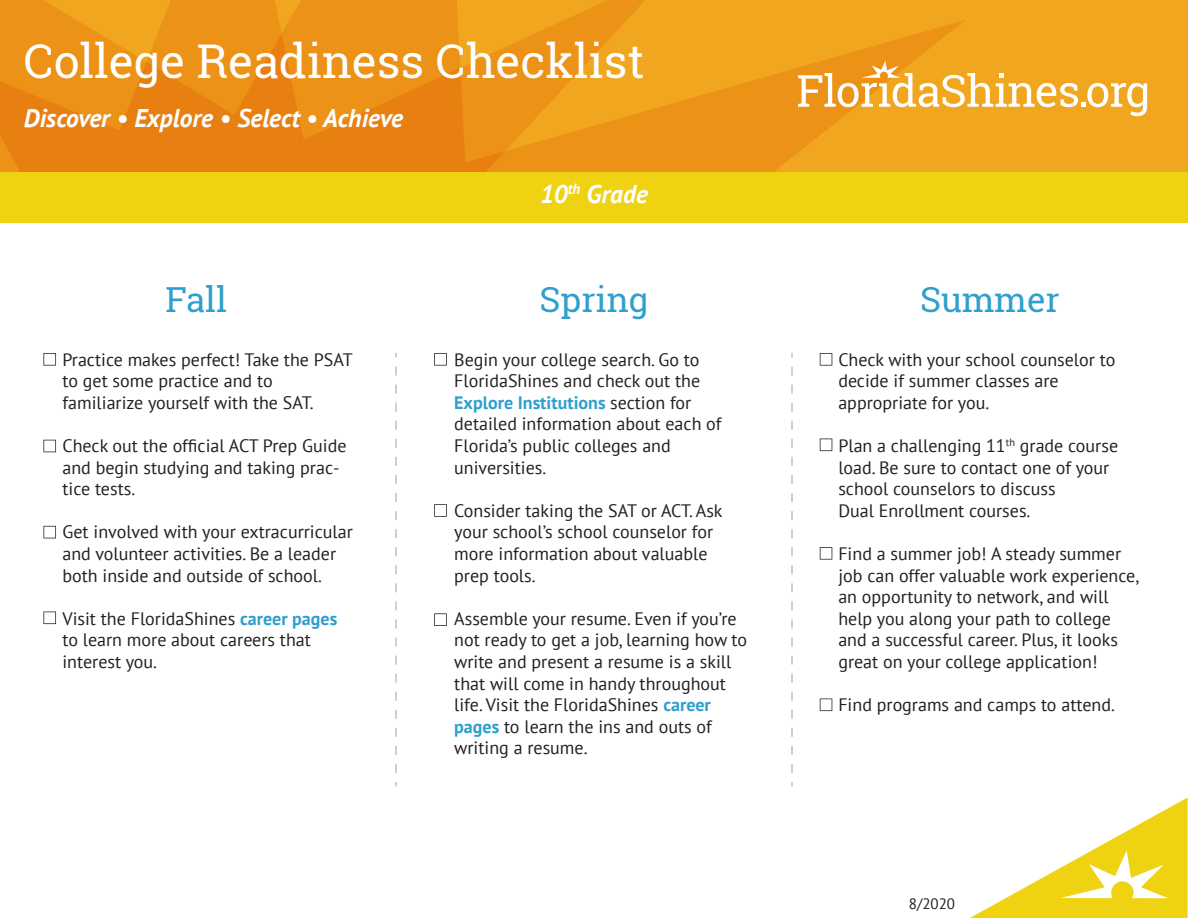
<style>
.page{position:relative;width:1188px;height:918px;background:#fff}
.page>*{position:absolute;margin:0;border:0;box-sizing:border-box;transform-origin:0 0}
.t1{font:46.5px "Roboto Slab";color:#fff}
.t2{font:34.5px "Roboto Slab";color:#2f9fcd}
.t3{font:italic 700 25.5px "PT Sans";color:#fff}
.t4{font:18px/21.6px "PT Sans";color:#231f20}
.t5{font:15px "PT Sans";color:#231f20}
.s1{font-weight:700;color:#2f9fcd}
</style>
<div class="page">
<div style="left:0;top:172px;width:1188px;height:51px;background:#efd212"></div>
<div style="left:0;top:0;width:1188px;height:172px;background:#f0a61e"></div>
<svg style="left:0;top:0;width:965px;height:172px;fill:#ec9217"></svg>
<svg style="left:798px;top:61px;width:349px;height:55px"></svg>
<svg style="left:395px;top:367px;width:2px;height:420px"></svg>
<svg style="left:791px;top:367px;width:2px;height:420px"></svg>
<svg style="left:43px;top:353px;width:13px;height:13px"></svg>
<svg style="left:434px;top:353px;width:13px;height:13px"></svg>
<svg style="left:820px;top:353px;width:12px;height:13px"></svg>
<svg style="left:820px;top:439px;width:12px;height:12px"></svg>
<svg style="left:820px;top:547px;width:12px;height:13px"></svg>
<svg style="left:820px;top:699px;width:12px;height:12px"></svg>
<svg style="left:434px;top:504px;width:13px;height:13px"></svg>
<svg style="left:434px;top:613px;width:13px;height:13px"></svg>
<svg style="left:43px;top:440px;width:13px;height:12px"></svg>
<svg style="left:43px;top:526px;width:13px;height:12px"></svg>
<svg style="left:43px;top:612px;width:13px;height:12px"></svg>
<svg style="left:970px;top:797px;width:218px;height:121px"></svg>
<h1 class="t1" style="left:24px;top:29px;width:622px">College Readiness Checklist</h1>
<h3 class="t3" style="left:24px;top:101px;width:381px">Discover • Explore • Select • Achieve</h3>
<h3 class="t3" style="left:540px;top:177px;width:109px">10<sup>th</sup> Grade</h3>
<h2 class="t2" style="left:165px;top:276px;width:63px">Fall</h2>
<h2 class="t2" style="left:539px;top:276px;width:111px">Spring</h2>
<h2 class="t2" style="left:920px;top:276px;width:141px">Summer</h2>
<p class="t4" style="left:62px;top:348px;width:292px">Practice makes perfect! Take the PSAT to get some practice and to familiarize yourself with the SAT.</p>
<p class="t4" style="left:62px;top:434px;width:286px">Check out the official ACT Prep Guide and begin studying and taking prac&shy;tice tests.</p>
<p class="t4" style="left:62px;top:521px;width:292px">Get involved with your extracurricular and volunteer activities. Be a leader both inside and outside of school.</p>
<p class="t4" style="left:62px;top:607px;width:276px">Visit the FloridaShines <span class="s1">career pages </span>to learn more about careers that interest you.</p>
<p class="t4" style="left:454px;top:348px;width:269px">Begin your college search. Go to<br>FloridaShines and check out the<br><span class="s1">Explore Institutions</span> section for detailed information about each of<br>Florida’s public colleges and universities.</p>
<p class="t4" style="left:454px;top:499px;width:270px">Consider taking the SAT or ACT. Ask your school’s school counselor for more information about valuable prep tools.</p>
<p class="t4" style="left:454px;top:607px;width:294px">Assemble your resume. Even if you’re not ready to get a job, learning how to write and present a resume is a skill that will come in handy throughout life. Visit the FloridaShines <span class="s1">career pages</span> to learn the ins and outs of writing a resume.</p>
<p class="t4" style="left:838px;top:348px;width:279px">Check with your school counselor to decide if summer classes are appropriate for you.</p>
<p class="t4" style="left:838px;top:434px;width:281px">Plan a challenging 11<sup>th</sup> grade course load. Be sure to contact one of your school counselors to discuss<br>Dual Enrollment courses.</p>
<p class="t4" style="left:838px;top:542px;width:303px">Find a summer job! A steady summer job can offer valuable work experience, an opportunity to network, and will help you along your path to college and a successful career. Plus, it looks great on your college application!</p>
<p class="t4" style="left:838px;top:694px;width:278px">Find programs and camps to attend.</p>
<p class="t5" style="left:909px;top:894px;width:48px">8/2020</p>
</div>
